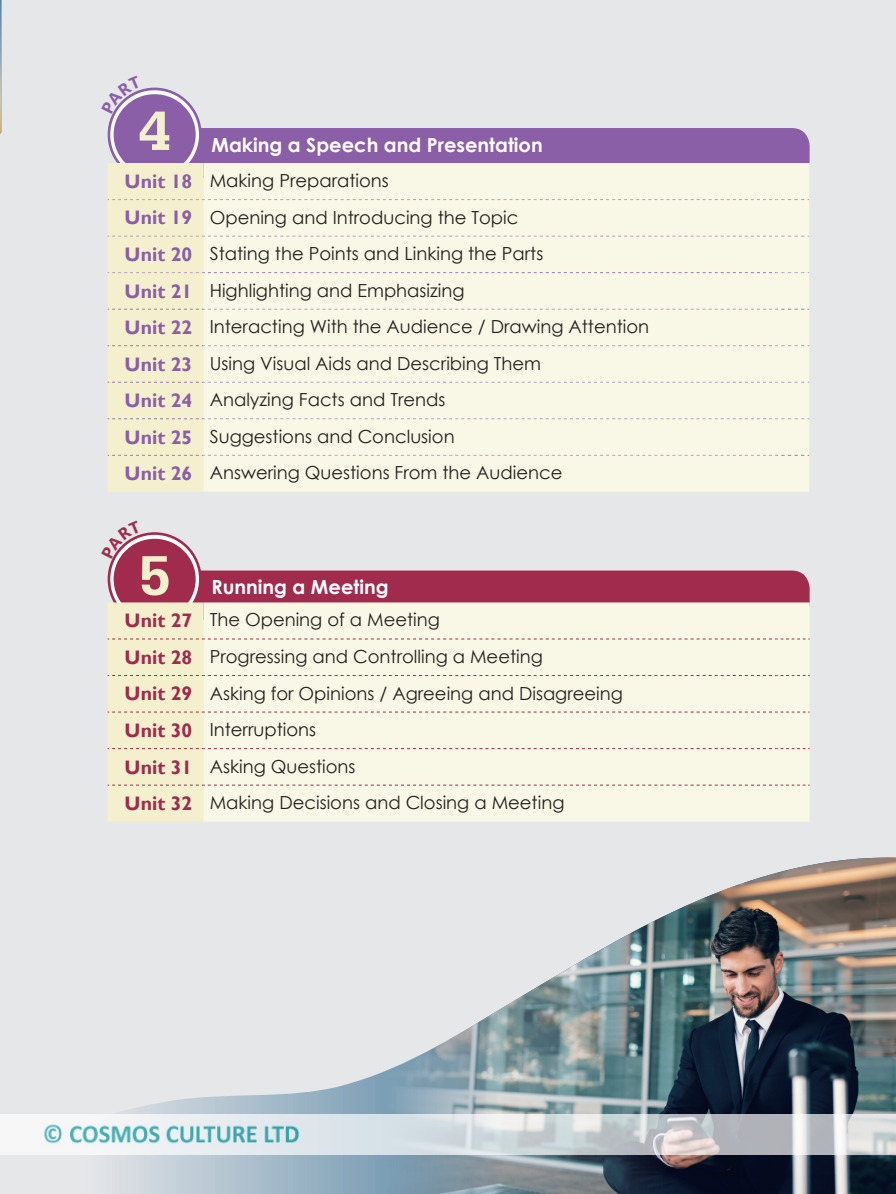
<style>
.page{position:relative;width:896px;height:1194px;background:#fff}
.page>*{position:absolute;margin:0;border:0;box-sizing:border-box;transform-origin:0 0}
.t1{font:700 58.8px "Serifa BT";color:#f4f0cd}
.t2{font:700 19.5px "Century Gothic";color:#fff}
.t3{font:18px/36.5px "Century Gothic";color:#231f20}
.s1{font-family:"Gill Sans";font-weight:700;font-size:19.5px;color:#8b5ea8}
.s2{font-family:"Gill Sans";font-weight:700;font-size:19.5px;color:#a02b4d}
</style>
<div class="page">
<div style="left:0;top:0;width:895px;height:1193px;background:#e6e7e9"></div>
<svg style="left:109px;top:89px;width:91px;height:91px"></svg>
<div style="left:114px;top:94px;width:82px;height:81px;background:#8b5ea8;border-radius:50%"></div>
<svg style="left:109px;top:533px;width:91px;height:92px"></svg>
<div style="left:114px;top:538px;width:82px;height:81px;background:#a02b4d;border-radius:50%"></div>
<svg style="left:108px;top:570px;width:701px;height:251px;background:#ecdacd"></svg>
<svg style="left:4px;top:1093px;width:286px;height:100px"></svg>
<img style="left:290px;top:857px;width:605px;height:336px">
<svg style="left:0;top:0;width:2px;height:134px"></svg>
<img style="left:0;top:1113px;width:895px;height:40px">
<svg style="left:108px;top:128px;width:701px;height:363px;background:#ede6db"></svg>
<svg style="left:112px;top:89px;width:29px;height:25px"></svg>
<svg style="left:112px;top:534px;width:29px;height:24px"></svg>
<h1 class="t1" style="left:139px;top:94px;width:33px">4</h1>
<p class="t2" style="left:211px;top:130px;width:191px">Making a Speech and</p>
<p class="t2" style="left:427px;top:130px;width:115px">Presentation</p>
<p class="t3" style="left:125px;top:162px;width:526px"><span class="s1">Unit 18</span> Making Preparations<br><span class="s1">Unit 19</span> Opening and Introducing the Topic<br><span class="s1">Unit 20</span> Stating the Points and Linking the Parts<br><span class="s1">Unit 21</span> Highlighting and Emphasizing<br><span class="s1">Unit 22</span> Interacting With the Audience / Drawing Attention <span class="s1">Unit 23</span> Using Visual Aids and Describing Them<br><span class="s1">Unit 24</span> Analyzing Facts and Trends<br><span class="s1">Unit 25</span> Suggestions and Conclusion<br><span class="s1">Unit 26</span> Answering Questions From the Audience</p>
<h1 class="t1" style="left:139px;top:538px;width:33px">5</h1>
<p class="t2" style="left:211px;top:571px;width:179px">Running a Meeting</p>
<p class="t3" style="left:125px;top:601px;width:500px"><span class="s2">Unit 27</span> The Opening of a Meeting<br><span class="s2">Unit 28</span> Progressing and Controlling a Meeting<br><span class="s2">Unit 29</span> Asking for Opinions / Agreeing and Disagreeing <span class="s2">Unit 30</span> Interruptions<br><span class="s2">Unit 31</span> Asking Questions<br><span class="s2">Unit 32</span> Making Decisions and Closing a Meeting</p>
</div>
